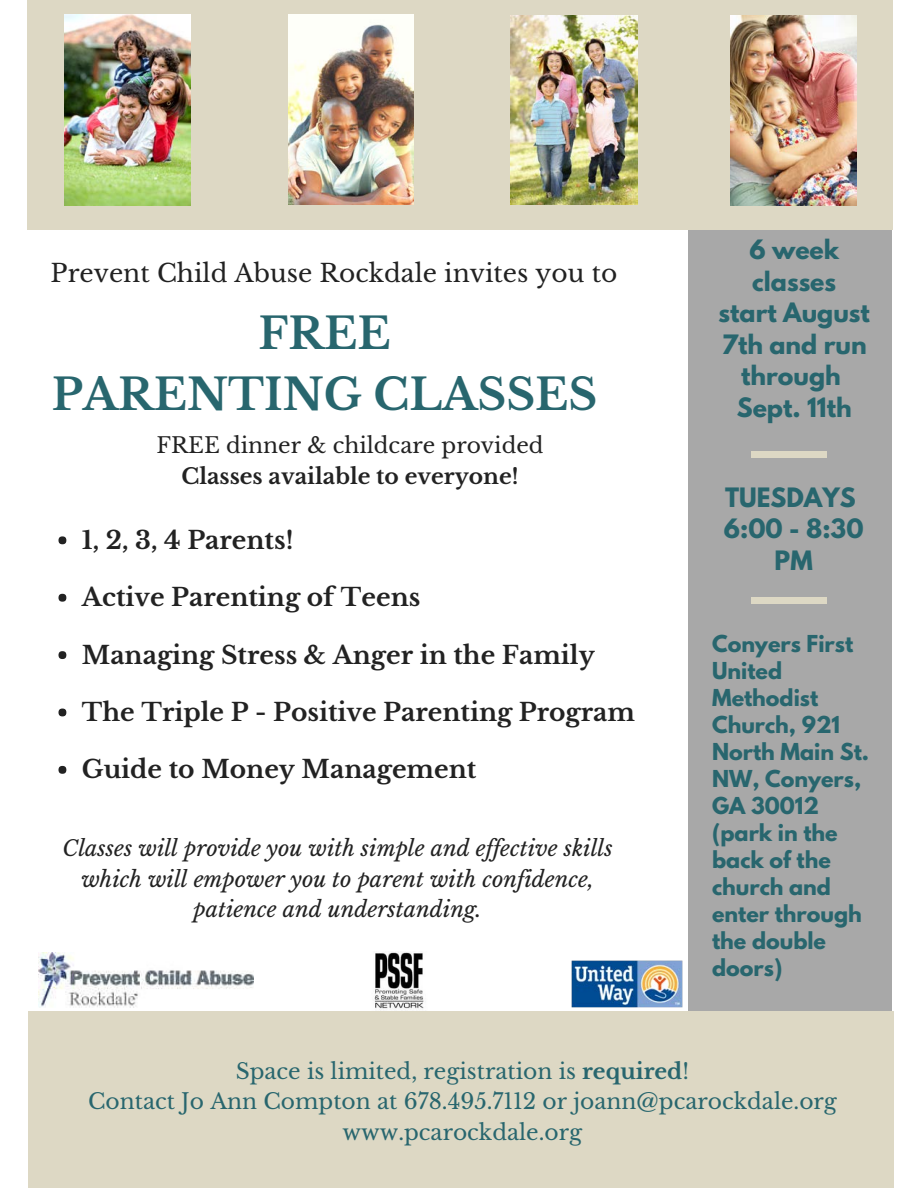
<style>
.page{position:relative;width:918px;height:1188px;background:#fff}
.page>*{position:absolute;margin:0;border:0;box-sizing:border-box;transform-origin:0 0}
.t1{font:700 43.65px/60.8px "Libre Baskerville";color:#28666e;text-align:center}
.t2{font:700 24.9px "Libre Baskerville";color:#222}
.t3{font:24.9px "Libre Baskerville";color:#222}
.t4{font:700 23.7px/31.5px "League Spartan";color:#28666e;text-align:center}
.t5{font:italic 21.75px/30.3px "Libre Baskerville";color:#222;text-align:center}
.t6{font:21.75px/30.3px "Libre Baskerville";color:#28666e;text-align:center}
.t7{font:21.75px "Libre Baskerville";color:#222}
.t8{font:700 21.75px "Libre Baskerville";color:#222}
.t9{font:700 20.7px/27px "League Spartan";color:#28666e}
.s1{font-weight:700}
</style>
<div class="page">
<div style="left:689px;top:225px;width:203px;height:962px;background:#a8a8a8"></div>
<div style="left:752px;top:451px;width:75px;height:7px;background:#ddd8c4"></div>
<div style="left:752px;top:598px;width:75px;height:6px;background:#ddd8c4"></div>
<div style="left:28px;top:1011px;width:865px;height:177px;background:#ddd8c4"></div>
<div style="left:27px;top:0;width:865px;height:229px;background:#ddd8c4"></div>
<img style="left:64px;top:15px;width:126px;height:191px">
<img style="left:288px;top:15px;width:126px;height:190px">
<img style="left:511px;top:16px;width:127px;height:189px">
<img style="left:730px;top:16px;width:126px;height:190px">
<div style="left:58px;top:536px;width:8px;height:8px;background:#222;border-radius:50%"></div>
<div style="left:58px;top:594px;width:8px;height:8px;background:#222;border-radius:50%"></div>
<div style="left:58px;top:651px;width:8px;height:8px;background:#222;border-radius:50%"></div>
<div style="left:58px;top:709px;width:8px;height:7px;background:#222;border-radius:50%"></div>
<div style="left:58px;top:766px;width:8px;height:8px;background:#222;border-radius:50%"></div>
<img style="left:38px;top:953px;width:215px;height:55px">
<img style="left:571px;top:960px;width:112px;height:48px">
<img style="left:374px;top:952px;width:50px;height:58px">
<p class="t3" style="left:51px;top:258px;width:568px">Prevent Child Abuse Rockdale invites you to</p>
<h1 class="t1" style="left:52px;top:303px;width:547px">FREE<br>PARENTING CLASSES</h1>
<p class="t7" style="left:156px;top:432px;width:389px">FREE dinner &amp; childcare provided</p>
<p class="t8" style="left:181px;top:463px;width:339px">Classes available to everyone!</p>
<p class="t2" style="left:82px;top:525px;width:213px">1, 2, 3, 4 Parents!</p>
<p class="t2" style="left:82px;top:582px;width:340px">Active Parenting of Teens</p>
<p class="t2" style="left:82px;top:639px;width:514px">Managing Stress &amp; Anger in the Family</p>
<p class="t2" style="left:82px;top:697px;width:555px">The Triple P - Positive Parenting Program</p>
<p class="t2" style="left:82px;top:754px;width:396px">Guide to Money Management</p>
<p class="t5" style="left:63px;top:833px;width:552px">Classes will provide you with simple and effective skills which will empower you to parent with confidence, patience and understanding.</p>
<p class="t4" style="left:719px;top:237px;width:153px">6 week classes<br>start August<br>7th and run through<br>Sept. 11th</p>
<p class="t4" style="left:724px;top:485px;width:141px">TUESDAYS<br>6:00 - 8:30<br>PM</p>
<p class="t9" style="left:712px;top:633px;width:158px">Conyers First<br>United<br>Methodist<br>Church, 921<br>North Main St.<br>NW, Conyers,<br>GA 30012 (park in the back of the church and enter through the double doors)</p>
<p class="t6" style="left:88px;top:1056px;width:750px">Space is limited, registration is <span class="s1">required</span>!<br>Contact Jo Ann Compton at 678.495.7112 or joann@pcarockdale.org www.pcarockdale.org</p>
</div>
